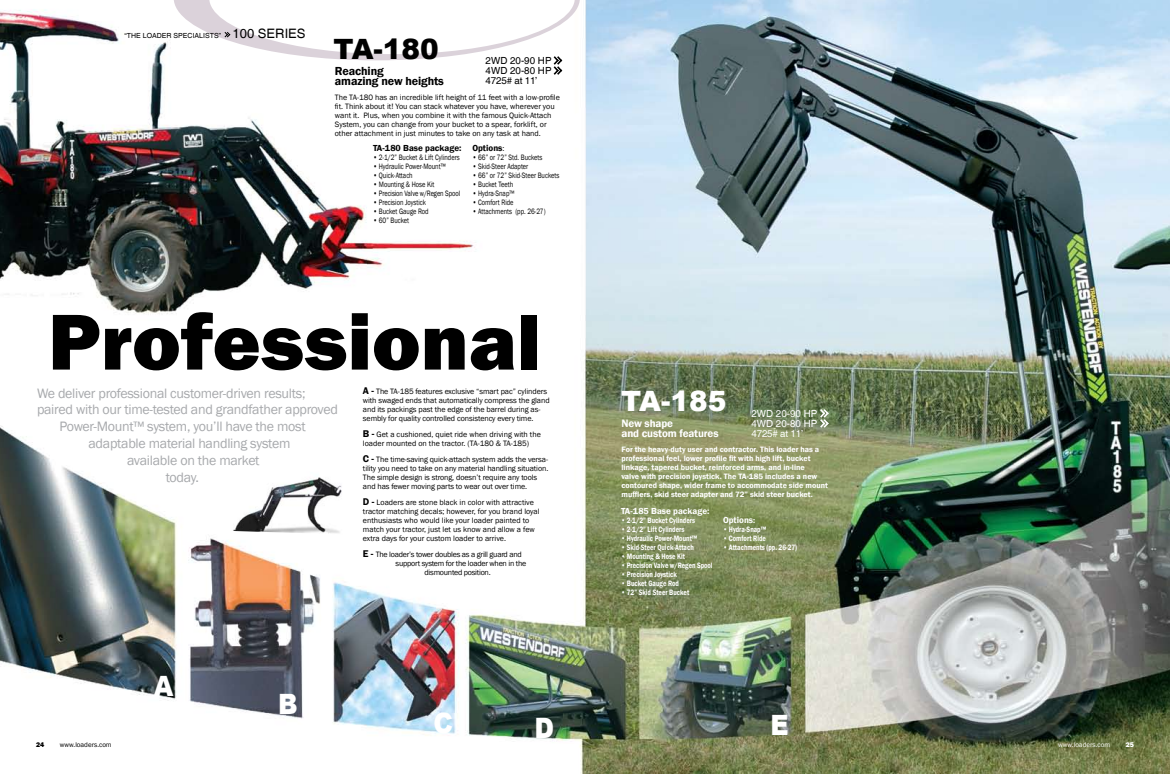
<style>
.page{position:relative;width:1170px;height:774px;background:#fff}
.page>*{position:absolute;margin:0;border:0;box-sizing:border-box;transform-origin:0 0}
.t1{font:800 82px "Franklin Gothic";color:#000}
.t2{font:900 28px "Arial";color:#000}
.t3{font:900 28px "Arial";color:#fff}
.t4{font:900 28px "Arial";color:#fff;scale:.9 1}
.t5{font:14px "Franklin Gothic";letter-spacing:-.02em;color:#a7a9ac}
.t6{font:600 12px/10px "Franklin Gothic";letter-spacing:-.01em;color:#000}
.t7{font:600 11px/10px "Franklin Gothic";letter-spacing:-.01em;color:#fff}
.t8{font:9.8px/10px "Helvetica";color:#000;text-align:justify}
.t9{font:9.8px/10px "Helvetica";color:#fff;text-align:justify}
.t10{font:600 9px "Franklin Gothic";color:#000}
.t11{font:600 9px "Franklin Gothic";color:#fff}
.t12{font:8px/9px "Franklin Gothic";color:#000}
.t13{font:600 8px/9px "Franklin Gothic";color:#fff}
.t14{font:8px "Franklin Gothic";color:#000;scale:.8 1}
.t15{font:600 8px "Franklin Gothic";color:#fff;scale:.8 1}
.t16{font:8px "Franklin Gothic";letter-spacing:-.03em;color:#000}
.t17{font:7px "Helvetica";color:#000}
.t18{font:7px "Franklin Gothic";color:#000}
.t19{font:7px "Franklin Gothic";color:#fff}
.t20{font:800 7px "Franklin Gothic";color:#000}
.t21{font:800 7px "Franklin Gothic";color:#fff}
.s1{font-size:13px}
.s2{font-weight:400;font-size:8px}
.s3{font-weight:600;font-size:10px}
.s4{font-size:8px}
</style>
<div class="page">
<img style="left:0;top:0;width:1170px;height:774px">
<img style="left:228px;top:472px;width:121px;height:63px">
<svg style="left:174px;top:0;width:406px;height:77px"></svg>
<svg style="left:818px;top:407px;width:12px;height:22px"></svg>
<p class="t17" style="left:125px;top:32px;width:182px">“THE LOADER SPECIALISTS” <span class="s1">100 SERIES</span></p>
<h2 class="t2" style="left:334px;top:29px;width:107px">TA-180</h2>
<h3 class="t6" style="left:335px;top:66px;width:110px">Reaching<br>amazing new heights</h3>
<p class="t12" style="left:335px;top:93px;width:227px">The TA-180 has an incredible lift height of 11 feet with a low-profile fit. Think about it! You can stack whatever you have, wherever you want it. Plus, when you combine it with the famous Quick-Attach System, you can change from your bucket to a spear, forklift, or other attachment in just minutes to take on any task at hand.</p>
<p class="t10" style="left:373px;top:143px;width:90px">TA-180 Base package:</p>
<p class="t14" style="left:373px;top:153px;width:110px">• 2-1/2” Bucket &amp; Lift Cylinders</p>
<p class="t14" style="left:373px;top:162px;width:92px">• Hydraulic Power-Mount™</p>
<p class="t14" style="left:373px;top:171px;width:51px">• Quick-Attach</p>
<p class="t14" style="left:373px;top:180px;width:79px">• Mounting &amp; Hose Kit</p>
<p class="t14" style="left:373px;top:189px;width:110px">• Precision Valve w/Regen Spool</p>
<p class="t14" style="left:373px;top:198px;width:68px">• Precision Joystick</p>
<p class="t14" style="left:373px;top:207px;width:71px">• Bucket Gauge Rod</p>
<p class="t14" style="left:373px;top:216px;width:47px">• 60” Bucket</p>
<p class="t8" style="left:486px;top:56px;width:67px">2WD 20-90 HP 4WD 20-80 HP 4725# at 11’</p>
<p class="t10" style="left:472px;top:143px;width:34px">Options<span class="s2">:</span></p>
<p class="t14" style="left:472px;top:153px;width:89px">• 66” or 72” Std. Buckets</p>
<p class="t14" style="left:472px;top:162px;width:72px">• Skid-Steer Adapter</p>
<p class="t14" style="left:472px;top:171px;width:110px">• 66” or 72” Skid-Steer Buckets</p>
<p class="t14" style="left:472px;top:180px;width:53px">• Bucket Teeth</p>
<p class="t14" style="left:472px;top:189px;width:54px">• Hydra-Snap™</p>
<p class="t14" style="left:472px;top:198px;width:53px">• Comfort Ride</p>
<p class="t14" style="left:472px;top:207px;width:93px">• Attachments (pp. 26-27)</p>
<h1 class="t1" style="left:48px;top:289px;width:494px">Professional</h1>
<h3 class="t5" style="left:37px;top:384px;width:270px">We deliver professional customer-driven results;</h3>
<h3 class="t5" style="left:37px;top:401px;width:302px">paired with our time-tested and grandfather approved</h3>
<h3 class="t5" style="left:60px;top:418px;width:248px">Power-Mount™ system, you’ll have the most</h3>
<h3 class="t5" style="left:89px;top:435px;width:203px">adaptable material handling system</h3>
<h3 class="t5" style="left:127px;top:451px;width:134px">available on the market</h3>
<h3 class="t5" style="left:166px;top:468px;width:35px">today.</h3>
<p class="t12" style="left:363px;top:387px;width:188px"><span class="s3">A -</span> The TA-185 features exclusive “smart pac” cylinders with swaged ends that automatically compress the gland and its packings past the edge of the barrel during as&shy;sembly for quality controlled consistency every time.</p>
<p class="t12" style="left:363px;top:430px;width:179px"><span class="s3">B -</span> Get a cushioned, quiet ride when driving with the loader mounted on the tractor. (TA-180 &amp; TA-185)</p>
<p class="t12" style="left:363px;top:455px;width:187px"><span class="s3">C -</span> The time-saving quick-attach system adds the versa&shy;tility you need to take on any material handling situation.<br>The simple design is strong, doesn’t require any tools and has fewer moving parts to wear out over time.</p>
<p class="t12" style="left:363px;top:498px;width:178px"><span class="s3">D -</span> Loaders are stone black in color with attractive tractor matching decals; however, for you brand loyal enthusiasts who would like your loader painted to match your tractor, just let us know and allow a few extra days for your custom loader to arrive.</p>
<p class="t16" style="left:363px;top:549px;width:160px"><span class="s3">E -</span> The loader’s tower doubles as a grill guard and</p>
<p class="t16" style="left:396px;top:558px;width:132px">support system for the loader when in the</p>
<p class="t16" style="left:425px;top:567px;width:68px">dismounted position.</p>
<h2 class="t3" style="left:621px;top:380px;width:107px">TA-185</h2>
<h3 class="t7" style="left:622px;top:418px;width:99px">New shape<br>and custom features</h3>
<p class="t13" style="left:622px;top:445px;width:208px">For the heavy-duty user and contractor. This loader has a professional feel, lower profile fit with high lift, bucket linkage, tapered bucket, reinforced arms, and in-line<br>valve with precision joystick. The TA-185 includes a new contoured shape, wider frame to accommodate side mount mufflers, skid steer adapter and 72” skid steer bucket.</p>
<p class="t11" style="left:621px;top:505px;width:90px">TA-185 Base package:</p>
<p class="t15" style="left:621px;top:515px;width:94px">• 2-1/2” Bucket Cylinders</p>
<p class="t15" style="left:621px;top:524px;width:81px">• 2-1/2” Lift Cylinders</p>
<p class="t15" style="left:621px;top:533px;width:97px">• Hydraulic Power-Mount™</p>
<p class="t15" style="left:621px;top:542px;width:93px">• Skid-Steer Quick-Attach</p>
<p class="t15" style="left:621px;top:551px;width:82px">• Mounting &amp; Hose Kit</p>
<p class="t15" style="left:621px;top:560px;width:116px">• Precision Valve w/Regen Spool</p>
<p class="t15" style="left:621px;top:569px;width:72px">• Precision Joystick</p>
<p class="t15" style="left:621px;top:578px;width:74px">• Bucket Gauge Rod</p>
<p class="t15" style="left:621px;top:587px;width:87px">• 72” Skid Steer Bucket</p>
<p class="t9" style="left:751px;top:409px;width:67px">2WD 20-90 HP 4WD 20-80 HP 4725# at 11’</p>
<p class="t11" style="left:723px;top:514px;width:34px">Options<span class="s4">:</span></p>
<p class="t15" style="left:723px;top:524px;width:56px">• Hydra-Snap™</p>
<p class="t15" style="left:723px;top:533px;width:55px">• Comfort Ride</p>
<p class="t15" style="left:723px;top:542px;width:94px">• Attachments (pp. 26-27)</p>
<p class="t20" style="left:36px;top:741px;width:10px">24</p>
<p class="t18" style="left:60px;top:741px;width:53px">www.loaders.com</p>
<h2 class="t4" style="left:154px;top:665px;width:23px">A</h2>
<h2 class="t4" style="left:278px;top:684px;width:23px">B</h2>
<h2 class="t4" style="left:434px;top:703px;width:23px">C</h2>
<h2 class="t4" style="left:535px;top:708px;width:23px">D</h2>
<h2 class="t4" style="left:771px;top:705px;width:22px">E</h2>
<p class="t19" style="left:1058px;top:741px;width:53px">www.loaders.com</p>
<p class="t21" style="left:1126px;top:741px;width:10px">25</p>
</div>
